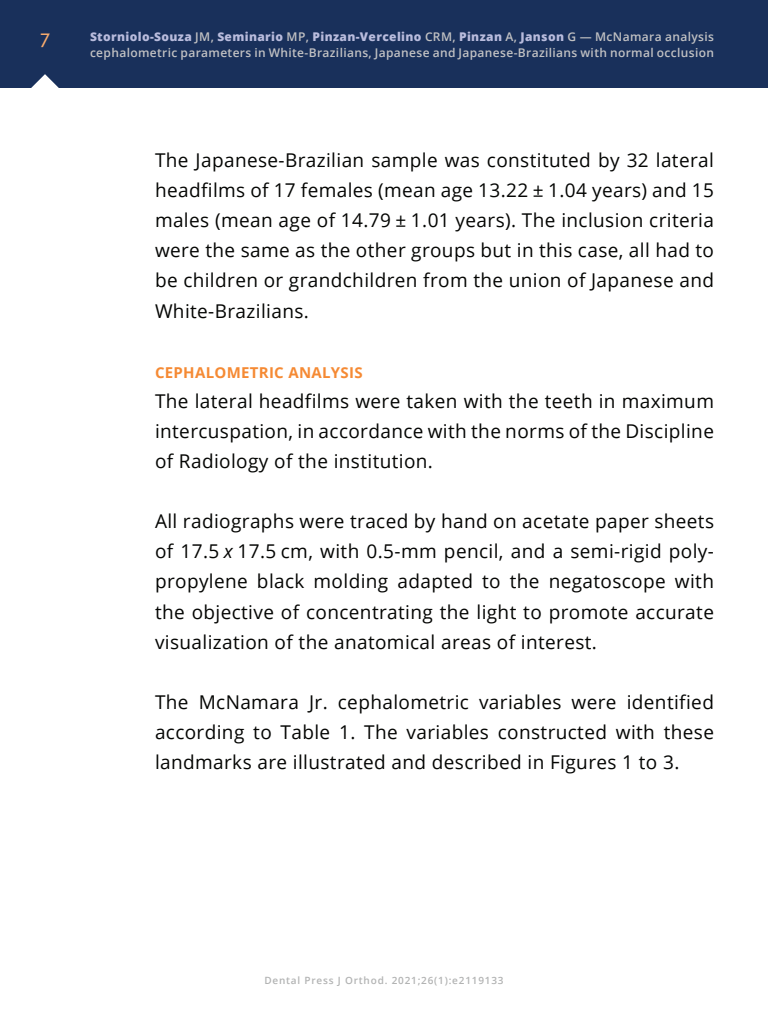
<style>
.page{position:relative;width:768px;height:1024px;background:#fff}
.page>*{position:absolute;margin:0;border:0;box-sizing:border-box;transform-origin:0 0}
.t1{font:19px/30.1px "Open Sans";letter-spacing:.02em;color:#040503;text-align:justify}
.t2{font:500 18px "Semplicita Pro";color:#f9ac6e}
.t3{font:700 15px "Open Sans";letter-spacing:.02em;color:#f58a34}
.t4{font:600 12px/16px "Open Sans";letter-spacing:.03em;color:#c1c1c3}
.t5{font:600 10px "Open Sans";letter-spacing:.08em;color:#b2b3b3}
.s1{font-weight:800;color:#b9bcdd}
.s2{font-style:italic}
</style>
<div class="page">
<div style="left:0;top:0;width:768px;height:88px;background:#19305b"></div>
<svg style="left:31px;top:74px;width:28px;height:14px"></svg>
<p class="t2" style="left:40px;top:27px;width:11px">7</p>
<p class="t4" style="left:90px;top:29px;width:626px"><span class="s1">Storniolo-Souza</span> JM, <span class="s1">Seminario</span> MP, <span class="s1">Pinzan-Vercelino</span> CRM, <span class="s1">Pinzan</span> A, <span class="s1">Janson</span> G — McNamara analysis cephalometric parameters in White-Brazilians, Japanese and Japanese-Brazilians with normal occlusion</p>
<p class="t1" style="left:155px;top:145px;width:561px">The Japanese-Brazilian sample was constituted by 32 lateral headfilms of 17 females (mean age 13.22 ± 1.04 years) and 15 males (mean age of 14.79 ± 1.01 years). The inclusion criteria were the same as the other groups but in this case, all had to be children or grandchildren from the union of Japanese and White-Brazilians.</p>
<p class="t3" style="left:155px;top:362px;width:209px">CEPHALOMETRIC ANALYSIS</p>
<p class="t1" style="left:155px;top:385px;width:561px">The lateral headfilms were taken with the teeth in maximum intercuspation, in accordance with the norms of the Discipline of Radiology of the institution.</p>
<p class="t1" style="left:155px;top:506px;width:561px">All radiographs were traced by hand on acetate paper sheets of 17.5 <span class="s2">x</span> 17.5 cm, with 0.5-mm pencil, and a semi-rigid poly&shy;propylene black molding adapted to the negatoscope with the objective of concentrating the light to promote accurate visualization of the anatomical areas of interest.</p>
<p class="t1" style="left:155px;top:686px;width:561px">The McNamara Jr. cephalometric variables were identified according to Table 1. The variables constructed with these landmarks are illustrated and described in Figures 1 to 3.</p>
<p class="t5" style="left:264px;top:974px;width:241px">Dental Press J Orthod. 2021;26(1):e2119133</p>
</div>
